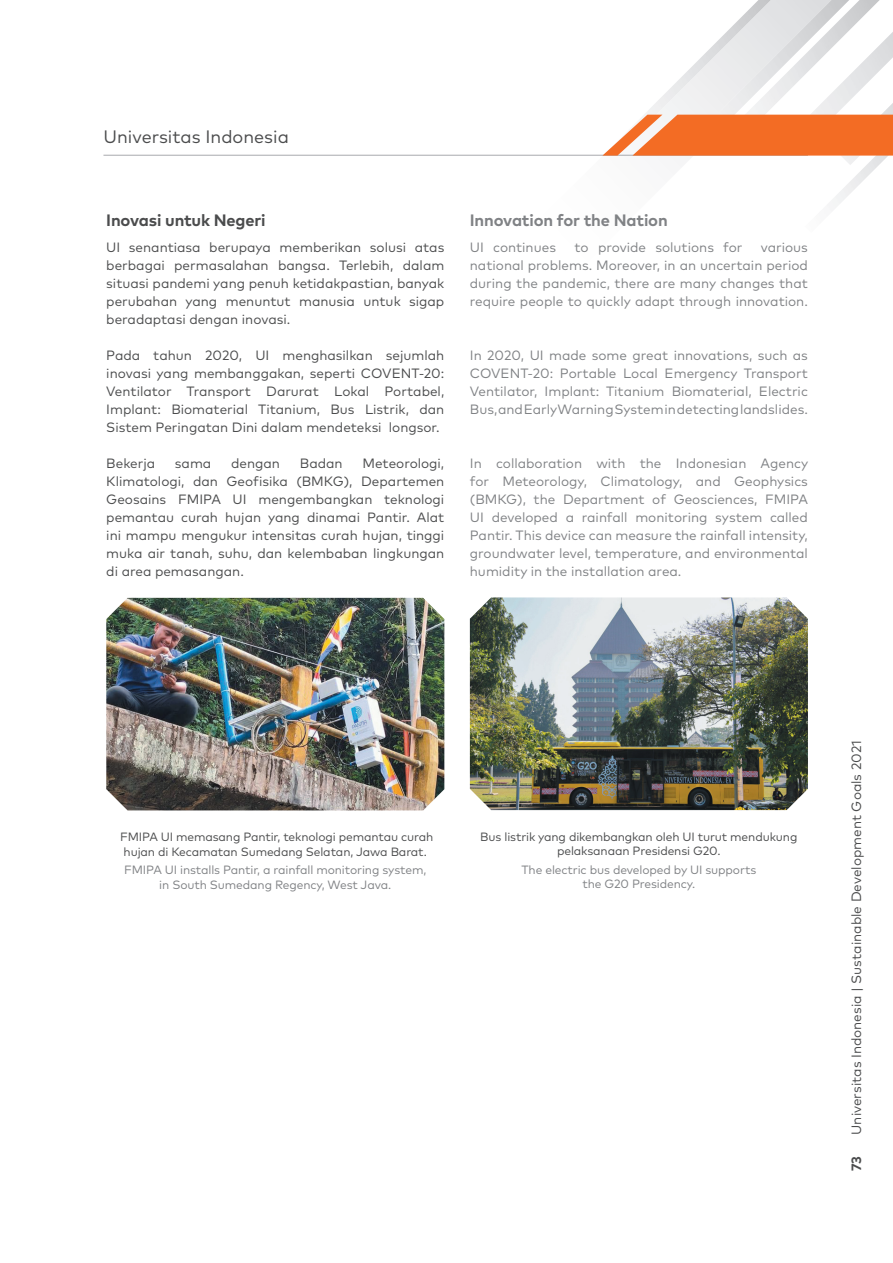
<style>
.page{position:relative;width:893px;height:1263px;background:#fff}
.page>*{position:absolute;margin:0;border:0;box-sizing:border-box;transform-origin:0 0}
.t1{font:18px "Mark OT";color:#4b4c4d}
.t2{font:700 16.5px "Mark OT";letter-spacing:-.01em;color:#808285}
.t3{font:700 16.5px "Mark OT";letter-spacing:-.01em;color:#4b4c4d}
.t4{font:13.5px/18px "Mark OT";color:#4b4c4d;text-align:justify}
.t5{font:13.5px/18px "Mark OT";color:#808285;text-align:justify}
.t6{font:700 13.5px "Mark OT";color:#4b4c4d}
.t7{font:12px/14.4px "Mark OT";letter-spacing:-.01em;color:#4b4c4d}
.t8{font:12px/14.4px "Mark OT";letter-spacing:-.01em;color:#808285;text-align:center}
</style>
<div class="page">
<hr style="left:103px;top:155px;width:705px;height:1px;background:#a8a9ad">
<svg style="left:602px;top:0;width:291px;height:208px"></svg>
<img style="left:106px;top:598px;width:338px;height:212px">
<img style="left:470px;top:597px;width:338px;height:213px">
<h1 class="t1" style="left:103px;top:125px;width:187px">Universitas Indonesia</h1>
<p class="t3" style="left:106px;top:209px;width:161px">Inovasi untuk Negeri</p>
<p class="t4" style="left:106px;top:238px;width:340px">UI senantiasa berupaya memberikan solusi atas berbagai permasalahan bangsa. Terlebih, dalam situasi pandemi yang penuh ketidakpastian, banyak perubahan yang menuntut manusia untuk sigap beradaptasi dengan inovasi.</p>
<p class="t4" style="left:106px;top:346px;width:340px">Pada tahun 2020, UI menghasilkan sejumlah inovasi yang membanggakan, seperti COVENT-20:<br>Ventilator Transport Darurat Lokal Portabel, Implant: Biomaterial Titanium, Bus Listrik, dan Sistem Peringatan Dini dalam mendeteksi longsor.</p>
<p class="t4" style="left:106px;top:454px;width:50px">Bekerja</p>
<p class="t4" style="left:175px;top:454px;width:38px">sama</p>
<p class="t4" style="left:231px;top:454px;width:50px">dengan</p>
<p class="t4" style="left:300px;top:454px;width:44px">Badan</p>
<p class="t4" style="left:106px;top:454px;width:340px;text-indent:256px">Meteorologi, Klimatologi, dan Geofisika (BMKG), Departemen Geosains FMIPA UI mengembangkan teknologi pemantau curah hujan yang dinamai Pantir. Alat ini mampu mengukur intensitas curah hujan, tinggi muka air tanah, suhu, dan kelembaban lingkungan di area pemasangan.</p>
<p class="t2" style="left:470px;top:209px;width:199px">Innovation for the Nation</p>
<p class="t5" style="left:470px;top:238px;width:88px">UI continues</p>
<p class="t5" style="left:574px;top:238px;width:169px">to provide solutions for</p>
<p class="t5" style="left:470px;top:238px;width:340px;text-indent:291px">various national problems. Moreover, in an uncertain period during the pandemic, there are many changes that require people to quickly adapt through innovation.</p>
<p class="t5" style="left:470px;top:346px;width:340px">In 2020, UI made some great innovations, such as COVENT-20: Portable Local Emergency Transport Ventilator, Implant: Titanium Biomaterial, Electric Bus, and Early Warning System in detecting landslides.</p>
<p class="t5" style="left:470px;top:454px;width:340px">In collaboration with the Indonesian Agency for Meteorology, Climatology, and Geophysics (BMKG), the Department of Geosciences, FMIPA UI developed a rainfall monitoring system called Pantir. This device can measure the rainfall intensity, groundwater level, temperature, and environmental humidity in the installation area.</p>
<p class="t7" style="left:120px;top:830px;width:315px">FMIPA UI memasang Pantir, teknologi pemantau curah hujan di Kecamatan Sumedang Selatan, Jawa Barat.</p>
<p class="t8" style="left:124px;top:863px;width:304px">FMIPA UI installs Pantir, a rainfall monitoring system, in South Sumedang Regency, West Java.</p>
<p class="t7" style="left:480px;top:829px;width:319px;text-align:center">Bus listrik yang dikembangkan oleh UI turut mendukung pelaksanaan Presidensi G20.</p>
<p class="t8" style="left:521px;top:862px;width:236px">The electric bus developed by UI supports the G20 Presidency.</p>
<p class="t4" style="left:847px;top:1135px;width:396px;rotate:-90deg">Universitas Indonesia | Sustainable Development Goals 2021</p>
<p class="t6" style="left:848px;top:1171px;width:17px;rotate:-90deg">73</p>
</div>
